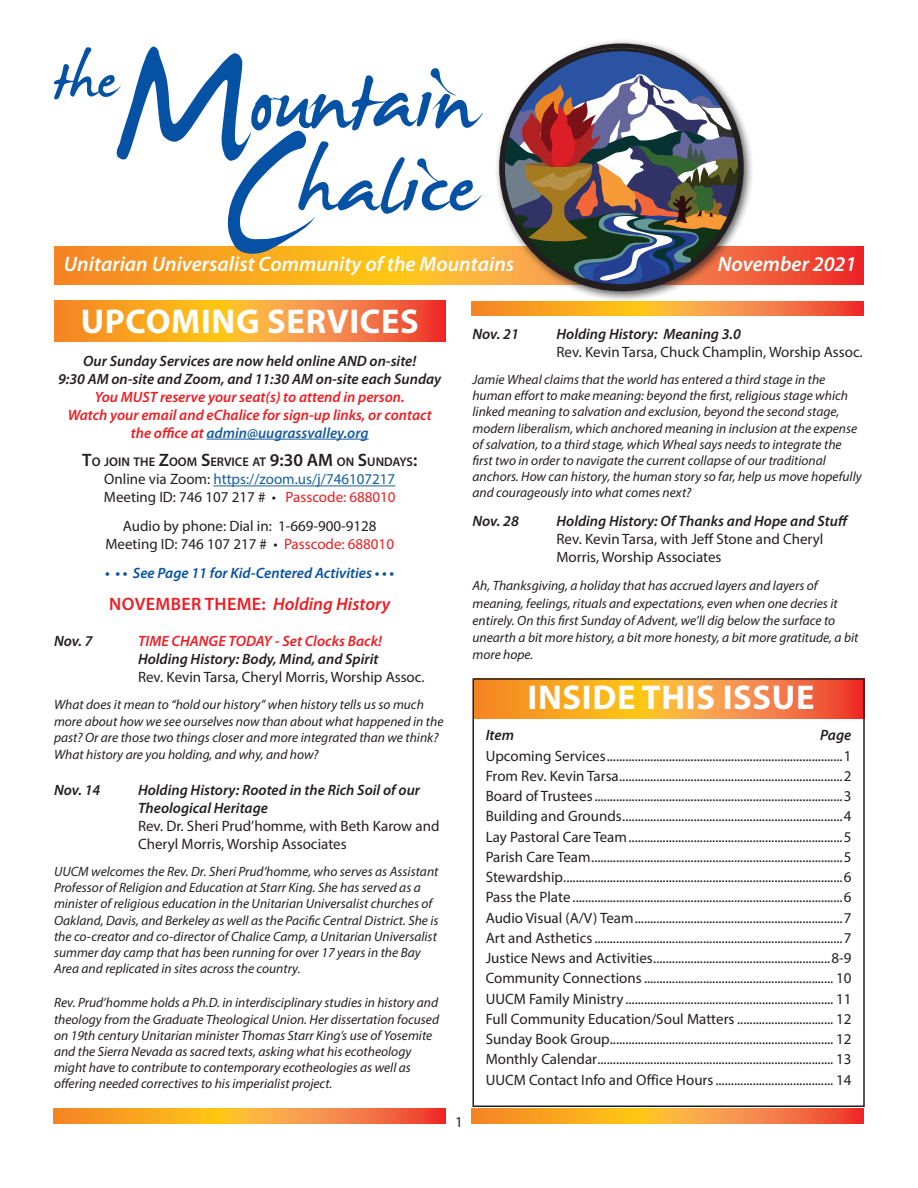
<style>
.page{position:relative;width:918px;height:1188px;background:#fff}
.page>*{position:absolute;margin:0;border:0;box-sizing:border-box;transform-origin:0 0}
.t1{font:700 34.5px "Myriad Pro";letter-spacing:.02em;color:#fff}
.t2{font:italic 600 21px "Myriad Pro";color:#fff}
.t3{font:italic 600 18px "Myriad Pro";color:#ee1d23}
.t4{font:15px/20.2px "Myriad Pro";color:#231f20}
.t5{font:italic 600 15px/18px "Myriad Pro";color:#231f20;text-align:center}
.t6{font:italic 600 15px/18px "Myriad Pro";color:#ee1d23;text-align:center}
.t7{font:italic 600 15px "Myriad Pro";color:#0551a3}
.t8{font:italic 13.5px/16.2px "Myriad Pro";color:#231f20}
.t9{font:600 12.6px "Myriad Pro";color:#231f20}
.s1{color:#175d9e}
.s2{font-size:18px}
.s3{color:#ee1d23}
.s4{font-style:normal}
</style>
<div class="page">
<svg style="left:475px;top:681px;width:387px;height:38px;background:#f79331"></svg>
<svg style="left:472px;top:1108px;width:392px;height:15px;background:#f79230"></svg>
<svg style="left:53px;top:1108px;width:393px;height:15px;background:#f79230"></svg>
<svg style="left:55px;top:246px;width:808px;height:39px;background:#f79124"></svg>
<div style="left:494px;top:38px;width:261px;height:264px;background:#231f20;opacity:.75"></div>
<svg style="left:504px;top:49px;width:237px;height:238px"></svg>
<svg style="left:54px;top:46px;width:429px;height:208px"></svg>
<svg style="left:55px;top:301px;width:391px;height:41px;background:#f79230"></svg>
<div style="left:472px;top:678px;width:393px;height:429px;border:2px solid #231f20"></div>
<hr style="left:207px;top:439px;width:162px;height:1px;background:#175d9e">
<hr style="left:213px;top:486px;width:182px;height:1px;background:#175d9e">
<svg style="left:472px;top:301px;width:392px;height:15px;background:#f79230"></svg>
<h2 class="t2" style="left:64px;top:251px;width:452px">Unitarian Universalist Community of the Mountains</h2>
<h2 class="t2" style="left:718px;top:251px;width:140px">November 2021</h2>
<h1 class="t1" style="left:81px;top:299px;width:340px">UPCOMING SERVICES</h1>
<p class="t5" style="left:58px;top:351px;width:385px">Our Sunday Services are now held online AND on-site!<br>9:30 AM on-site and Zoom, and 11:30 AM on-site each Sunday</p>
<p class="t6" style="left:68px;top:387px;width:366px">You MUST reserve your seat(s) to attend in person.<br>Watch your email and eChalice for sign-up links, or contact the office at <span class="s1">admin@uugrassvalley.org</span></p>
<p class="t9" style="left:82px;top:454px;width:337px"><span class="s2">T</span>O JOIN THE <span class="s2">Z</span>OOM <span class="s2">S</span>ERVICE AT <span class="s2">9:30 AM</span> ON <span class="s2">S</span>UNDAYS<span class="s2">:</span></p>
<p class="t4" style="left:104px;top:470px;width:293px;line-height:18px">Online via Zoom: <span class="s1">https://zoom.us/j/746107217<br></span>Meeting ID: 746 107 217 # • <span class="s3">Passcode: 688010</span></p>
<p class="t4" style="left:105px;top:517px;width:290px;line-height:18px;text-align:center">Audio by phone: Dial in: 1-669-900-9128<br>Meeting ID: 746 107 217 # • <span class="s3">Passcode: 688010</span></p>
<p class="t7" style="left:105px;top:563px;width:290px">• • • See Page 11 for Kid-Centered Activities • • •</p>
<p class="t3" style="left:109px;top:593px;width:283px"><span class="s4">NOVEMBER THEME</span><span class="s4">:</span> Holding History</p>
<p class="t5" style="left:54px;top:632px;width:40px">Nov. 7</p>
<p class="t6" style="left:138px;top:632px;width:245px">TIME CHANGE TODAY - Set Clocks Back!</p>
<p class="t5" style="left:138px;top:650px;width:242px">Holding History: Body, Mind, and Spirit</p>
<p class="t4" style="left:138px;top:667px;width:288px">Rev. Kevin Tarsa, Cheryl Morris, Worship Assoc.</p>
<p class="t8" style="left:54px;top:696px;width:391px">What does it mean to “hold our history” when history tells us so much more about how we see ourselves now than about what happened in the past? Or are those two things closer and more integrated than we think?<br>What history are you holding, and why, and how?</p>
<p class="t5" style="left:54px;top:780px;width:48px">Nov. 14</p>
<p class="t5" style="left:138px;top:780px;width:284px;text-align:left">Holding History: Rooted in the Rich Soil of our<br>Theological Heritage</p>
<p class="t4" style="left:138px;top:817px;width:303px;line-height:18px">Rev. Dr. Sheri Prud’homme, with Beth Karow and<br>Cheryl Morris, Worship Associates</p>
<p class="t8" style="left:54px;top:863px;width:386px">UUCM welcomes the Rev. Dr. Sheri Prud’homme, who serves as Assistant Professor of Religion and Education at Starr King. She has served as a minister of religious education in the Unitarian Universalist churches of Oakland, Davis, and Berkeley as well as the Pacific Central District. She is the co-creator and co-director of Chalice Camp, a Unitarian Universalist summer day camp that has been running for over 17 years in the Bay Area and replicated in sites across the country.</p>
<p class="t8" style="left:54px;top:994px;width:387px">Rev. Prud’homme holds a Ph.D. in interdisciplinary studies in history and theology from the Graduate Theological Union. Her dissertation focused on 19th century Unitarian minister Thomas Starr King’s use of Yosemite and the Sierra Nevada as sacred texts, asking what his ecotheology might have to contribute to contemporary ecotheologies as well as offering needed correctives to his imperialist project.</p>
<p class="t5" style="left:472px;top:325px;width:48px">Nov. 21</p>
<p class="t5" style="left:556px;top:325px;width:186px">Holding History: Meaning 3.0</p>
<p class="t4" style="left:556px;top:342px;width:308px">Rev. Kevin Tarsa, Chuck Champlin, Worship Assoc.</p>
<p class="t8" style="left:472px;top:371px;width:391px">Jamie Wheal claims that the world has entered a third stage in the human effort to make meaning: beyond the first, religious stage which linked meaning to salvation and exclusion, beyond the second stage, modern liberalism, which anchored meaning in inclusion at the expense of salvation, to a third stage, which Wheal says needs to integrate the first two in order to navigate the current collapse of our traditional anchors. How can history, the human story so far, help us move hopefully and courageously into what comes next?</p>
<p class="t5" style="left:472px;top:512px;width:48px">Nov. 28</p>
<p class="t5" style="left:556px;top:512px;width:294px">Holding History: Of Thanks and Hope and Stuff</p>
<p class="t4" style="left:556px;top:530px;width:269px;line-height:18px">Rev. Kevin Tarsa, with Jeff Stone and Cheryl<br>Morris, Worship Associates</p>
<p class="t8" style="left:472px;top:577px;width:387px;line-height:17.2px">Ah, Thanksgiving, a holiday that has accrued layers and layers of meaning, feelings, rituals and expectations, even when one decries it entirely. On this first Sunday of Advent, we’ll dig below the surface to unearth a bit more history, a bit more honesty, a bit more gratitude, a bit more hope.</p>
<h1 class="t1" style="left:528px;top:675px;width:288px">INSIDE THIS ISSUE</h1>
<p class="t5" style="left:486px;top:726px;width:30px">Item</p>
<p class="t5" style="left:820px;top:726px;width:33px">Page</p>
<p class="t4" style="left:486px;top:745px;width:367px;text-align:justify">Upcoming Services............................................................................1<br>From Rev. Kevin Tarsa........................................................................2<br>Board of Trustees................................................................................3<br>Building and Grounds.......................................................................4<br>Lay Pastoral Care Team.....................................................................5<br>Parish Care Team.................................................................................5<br>Stewardship..........................................................................................6<br>Pass the Plate .......................................................................................6<br>Audio Visual (A/V) Team...................................................................7<br>Art and Asthetics................................................................................7<br>Justice News and Activities.........................................................8-9<br>Community Connections............................................................. 10<br>UUCM Family Ministry ................................................................... 11<br>Full Community Education/Soul Matters</p>
<p class="t4" style="left:486px;top:1009px;width:367px;text-align:justify;text-indent:350px">12<br>Sunday Book Group........................................................................ 12<br>Monthly Calendar............................................................................ 13<br>UUCM Contact Info and Office Hours...................................... 14</p>
<p class="t4" style="left:455px;top:1112px;width:9px">1</p>
</div>
